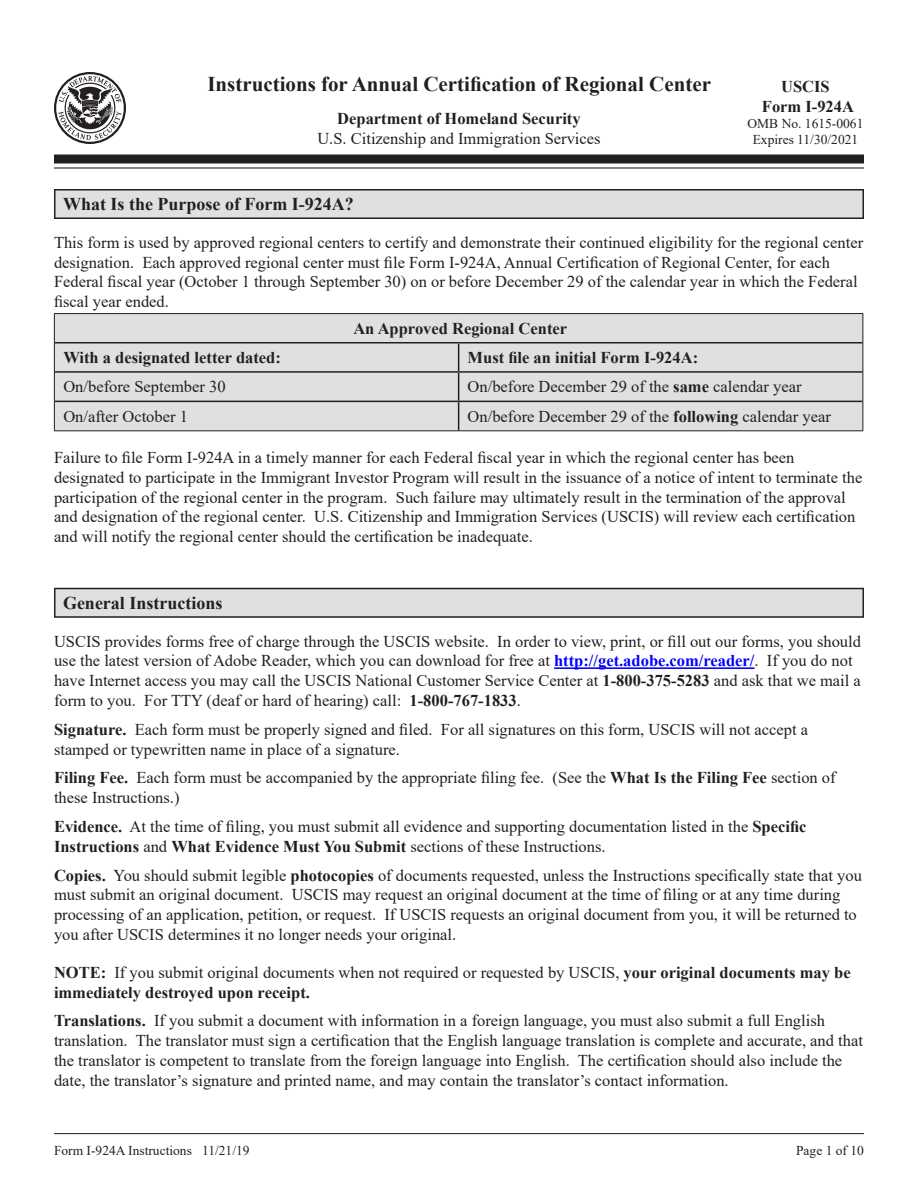
<style>
.page{position:relative;width:918px;height:1188px;background:#fff}
.page>*{position:absolute;margin:0;border:0;box-sizing:border-box;transform-origin:0 0}
.t1{font:700 21px "Times New Roman";color:#231f20}
.Section_Header_1{font:700 18px "Times New Roman";color:#231f20}
.Body_1{font:16.5px/19.8px "Times New Roman";color:#231f20}
.Body_Lead-in{font:16.5px/19.8px "Times New Roman";color:#231f20}
.Body_Extra_Space_1{font:16.5px/19.8px "Times New Roman";color:#231f20}
.Body_Lead-in-2{font:700 16.5px/19.8px "Times New Roman";color:#231f20;text-align:center}
.Body_1-2{font:700 16.5px "Times New Roman";color:#231f20}
.t2{font:13.5px/16.2px "Times New Roman";color:#231f20;text-align:center}
.s1{font-weight:700}
.s2{font-weight:700;color:#00f}
.s3{font-weight:400}
</style>
<div class="page">
<svg style="left:54px;top:72px;width:72px;height:72px"></svg>
<div style="left:54px;top:154px;width:810px;height:10px;background:#231f20"></div>
<hr style="left:54px;top:167px;width:810px;height:2px;background:#231f20">
<hr style="left:54px;top:1133px;width:810px;height:1px;background:#231f20">
<div style="left:54px;top:189px;width:810px;height:30px;background:#231f20"></div>
<div style="left:56px;top:190px;width:806px;height:28px;background:#e0e0e0"></div>
<svg style="left:54px;top:588px;width:810px;height:30px;background:#444142"></svg>
<div style="left:56px;top:589px;width:806px;height:27px;background:#e0e0e0"></div>
<hr style="left:554px;top:667px;width:201px;height:2px;background:#00f">
<div style="left:55px;top:314px;width:807px;height:116px;background:#e0e0e0"></div>
<hr style="left:54px;top:313px;width:405px;height:1px;background:#231f20">
<hr style="left:459px;top:313px;width:404px;height:1px;background:#231f20">
<svg style="left:54px;top:314px;width:1px;height:116px"></svg>
<svg style="left:862px;top:314px;width:1px;height:116px"></svg>
<hr style="left:54px;top:430px;width:405px;height:1px;background:#231f20">
<hr style="left:459px;top:430px;width:404px;height:1px;background:#231f20">
<hr style="left:55px;top:342px;width:404px;height:1px;background:#231f20">
<hr style="left:459px;top:342px;width:403px;height:1px;background:#231f20">
<hr style="left:55px;top:371px;width:404px;height:2px;background:#231f20">
<hr style="left:459px;top:371px;width:403px;height:2px;background:#231f20">
<hr style="left:55px;top:401px;width:404px;height:1px;background:#231f20">
<hr style="left:459px;top:401px;width:403px;height:1px;background:#231f20">
<svg style="left:458px;top:343px;width:1px;height:87px"></svg>
<p class="t1" style="left:207px;top:69px;width:505px">Instructions for Annual Certification of Regional Center</p>
<p class="Body_Lead-in-2" style="left:337px;top:108px;width:245px">Department of Homeland Security</p>
<p class="Body_Extra_Space_1" style="left:317px;top:128px;width:285px">U.S. Citizenship and Immigration Services</p>
<p class="Body_Lead-in-2" style="left:762px;top:76px;width:94px">USCIS<br>Form I-924A</p>
<p class="t2" style="left:748px;top:115px;width:117px">OMB No. 1615-0061<br>Expires 11/30/2021</p>
<h1 class="Section_Header_1" style="left:63px;top:191px;width:292px">What Is the Purpose of Form I-924A?</h1>
<p class="Body_1" style="left:54px;top:232px;width:811px">This form is used by approved regional centers to certify and demonstrate their continued eligibility for the regional center designation. Each approved regional center must file Form I-924A, Annual Certification of Regional Center, for each Federal fiscal year (October 1 through September 30) on or before December 29 of the calendar year in which the Federal fiscal year ended.</p>
<p class="Body_1-2" style="left:353px;top:316px;width:215px">An Approved Regional Center</p>
<p class="Body_1-2" style="left:63px;top:346px;width:219px">With a designated letter dated:</p>
<p class="Body_1-2" style="left:468px;top:346px;width:232px">Must file an initial Form I-924A:</p>
<p class="Body_1" style="left:63px;top:376px;width:164px">On/before September 30</p>
<p class="Body_1" style="left:468px;top:376px;width:335px">On/before December 29 of the <span class="s1">same</span> calendar year</p>
<p class="Body_1" style="left:63px;top:406px;width:126px">On/after October 1</p>
<p class="Body_1" style="left:468px;top:406px;width:365px">On/before December 29 of the <span class="s1">following</span> calendar year</p>
<p class="Body_Extra_Space_1" style="left:54px;top:447px;width:810px">Failure to file Form I-924A in a timely manner for each Federal fiscal year in which the regional center has been designated to participate in the Immigrant Investor Program will result in the issuance of a notice of intent to terminate the participation of the regional center in the program. Such failure may ultimately result in the termination of the approval and designation of the regional center. U.S. Citizenship and Immigration Services (USCIS) will review each certification and will notify the regional center should the certification be inadequate.</p>
<h1 class="Section_Header_1" style="left:63px;top:590px;width:161px">General Instructions</h1>
<p class="Body_1" style="left:54px;top:631px;width:809px">USCIS provides forms free of charge through the USCIS website. In order to view, print, or fill out our forms, you should use the latest version of Adobe Reader, which you can download for free at <span class="s2">http://get.adobe.com/reader/</span>. If you do not have Internet access you may call the USCIS National Customer Service Center at <span class="s1">1-800-375-5283</span> and ask that we mail a form to you. For TTY (deaf or hard of hearing) call: <span class="s1">1-800-767-1833</span>.</p>
<p class="Body_1" style="left:54px;top:719px;width:756px"><span class="s1">Signature.</span> Each form must be properly signed and filed. For all signatures on this form, USCIS will not accept a stamped or typewritten name in place of a signature.</p>
<p class="Body_1" style="left:54px;top:767px;width:783px"><span class="s1">Filing Fee.</span> Each form must be accompanied by the appropriate filing fee. (See the <span class="s1">What Is the Filing Fee</span> section of these Instructions.)</p>
<p class="Body_1" style="left:54px;top:816px;width:754px"><span class="s1">Evidence.</span> At the time of filing, you must submit all evidence and supporting documentation listed in the <span class="s1">Specific<br>Instructions</span> and <span class="s1">What Evidence Must You Submit</span> sections of these Instructions.</p>
<p class="Body_Lead-in" style="left:54px;top:865px;width:810px"><span class="s1">Copies.</span> You should submit legible <span class="s1">photocopies</span> of documents requested, unless the Instructions specifically state that you must submit an original document. USCIS may request an original document at the time of filing or at any time during processing of an application, petition, or request. If USCIS requests an original document from you, it will be returned to you after USCIS determines it no longer needs your original.</p>
<p class="Body_Lead-in-2" style="left:54px;top:962px;width:798px;text-align:left">NOTE: <span class="s3">If you submit original documents when not required or requested by USCIS,</span> your original documents may be immediately destroyed upon receipt.</p>
<p class="Body_Lead-in" style="left:54px;top:1010px;width:810px"><span class="s1">Translations.</span> If you submit a document with information in a foreign language, you must also submit a full English translation. The translator must sign a certification that the English language translation is complete and accurate, and that the translator is competent to translate from the foreign language into English. The certification should also include the date, the translator’s signature and printed name, and may contain the translator’s contact information.</p>
<p class="t2" style="left:54px;top:1142px;width:197px">Form I-924A Instructions 11/21/19</p>
<p class="t2" style="left:796px;top:1142px;width:69px">Page 1 of 10</p>
</div>
